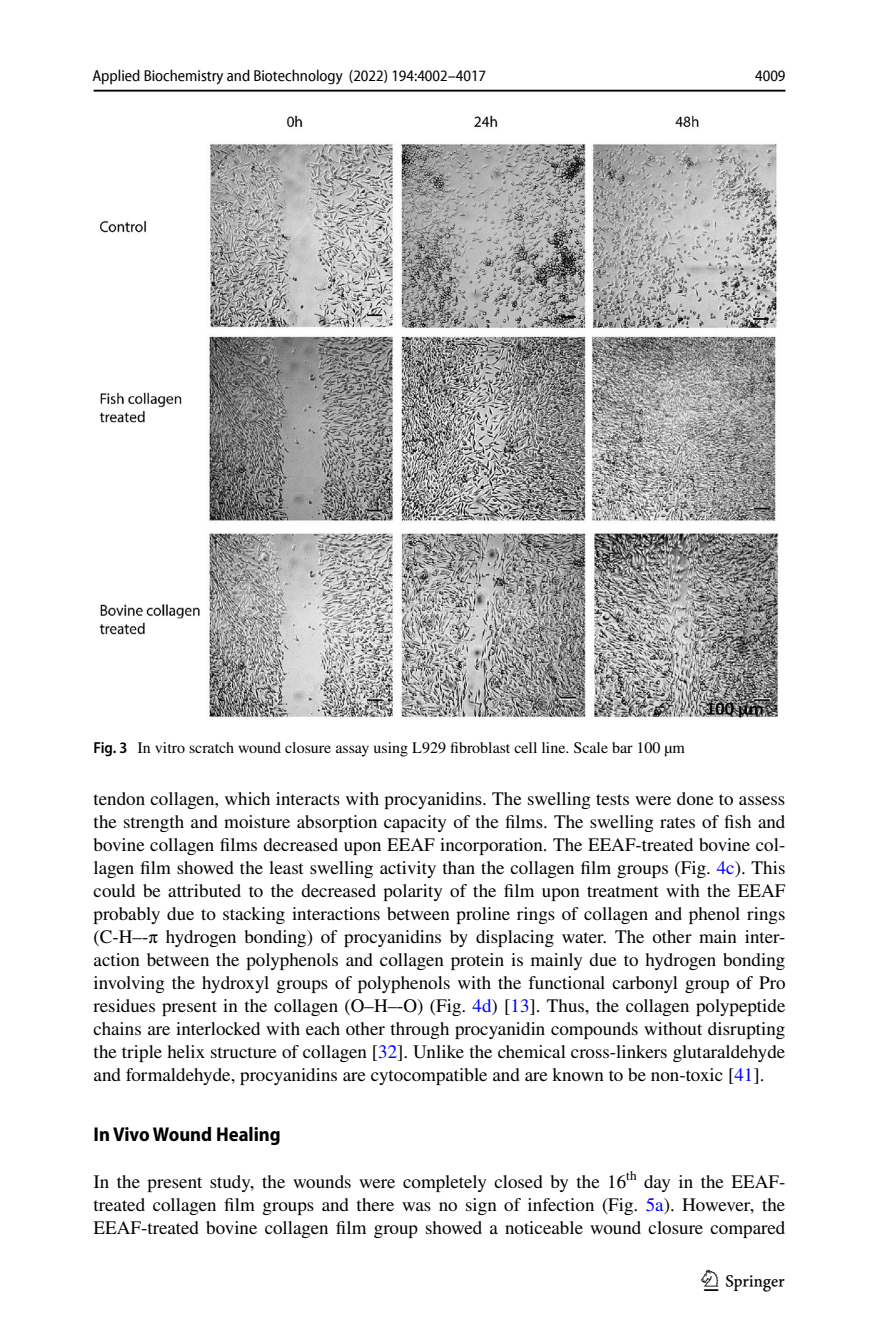
<style>
.page{position:relative;width:879px;height:1333px;background:#fff}
.page>*{position:absolute;margin:0;border:0;box-sizing:border-box;transform-origin:0 0}
.t1{font:30px "Springnew Regular 3";color:#000}
.t2{font:700 semi-condensed 20px "Myriad Pro";color:#000}
.t3{font:19px/23px "STIX";color:#000;text-align:justify}
.t4{font:16px "STIX";color:#000}
.t5{font:semi-condensed 16px "Myriad Pro Unic";color:#000}
.s1{font-family:"Myriad Pro";font-weight:600;font-stretch:semi-condensed}
.s2{color:#00f}
</style>
<div class="page">
<hr style="left:94px;top:90px;width:691px;height:2px;background:#000">
<img style="left:99px;top:116px;width:680px;height:602px">
<p class="t5" style="left:92px;top:69px;width:395px">Applied Biochemistry and Biotechnology (2022) 194:4002–4017</p>
<p class="t5" style="left:755px;top:69px;width:32px">4009</p>
<p class="t4" style="left:94px;top:736px;width:593px"><span class="s1">Fig. 3</span> In vitro scratch wound closure assay using L929 fibroblast cell line. Scale bar 100 µm</p>
<p class="t3" style="left:94px;top:788px;width:693px">tendon collagen, which interacts with procyanidins. The swelling tests were done to assess the strength and moisture absorption capacity of the films. The swelling rates of fish and bovine collagen films decreased upon EEAF incorporation. The EEAF-treated bovine col&shy;lagen film showed the least swelling activity than the collagen film groups (Fig. <span class="s2">4c</span>). This could be attributed to the decreased polarity of the film upon treatment with the EEAF probably due to stacking interactions between proline rings of collagen and phenol rings (C-H–-π hydrogen bonding) of procyanidins by displacing water. The other main inter&shy;action between the polyphenols and collagen protein is mainly due to hydrogen bonding involving the hydroxyl groups of polyphenols with the functional carbonyl group of Pro residues present in the collagen (O–H–-O) (Fig. <span class="s2">4d</span>) [<span class="s2">13</span>]. Thus, the collagen polypeptide chains are interlocked with each other through procyanidin compounds without disrupting the triple helix structure of collagen [<span class="s2">32</span>]. Unlike the chemical cross-linkers glutaraldehyde and formaldehyde, procyanidins are cytocompatible and are known to be non-toxic [<span class="s2">41</span>].</p>
<p class="t2" style="left:94px;top:1122px;width:189px">In Vivo Wound Healing</p>
<p class="t3" style="left:94px;top:1170px;width:693px">In the present study, the wounds were completely closed by the 16<sup>th</sup> day in the EEAF&shy;treated collagen film groups and there was no sign of infection (Fig. <span class="s2">5a</span>). However, the EEAF-treated bovine collagen film group showed a noticeable wound closure compared</p>
<h1 class="t1" style="left:704px;top:1269px;width:83px">1 3</h1>
</div>
